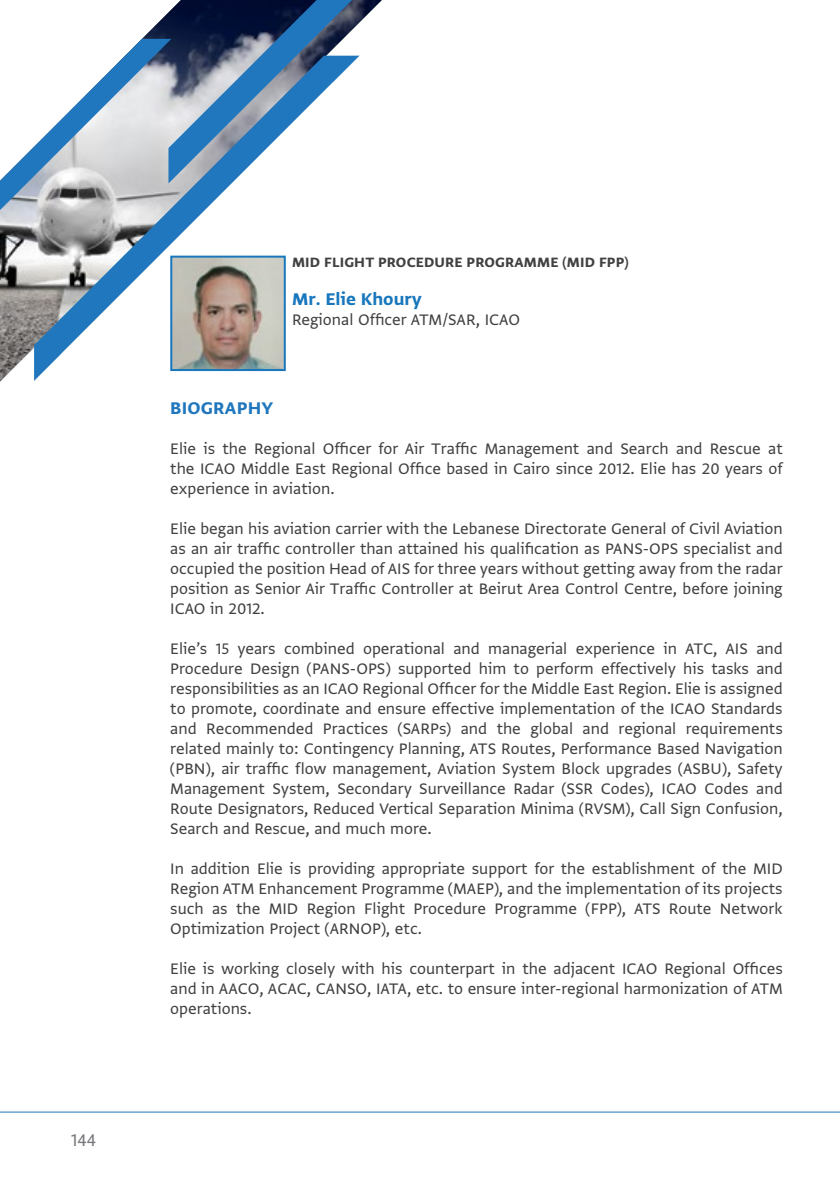
<style>
.page{position:relative;width:840px;height:1191px;background:#fff}
.page>*{position:absolute;margin:0;border:0;box-sizing:border-box;transform-origin:0 0}
.t1{font:700 20px "Greta Arabic AR+LT";color:#1877bd}
.t2{font:700 20px "Greta Arabic AR+LT";letter-spacing:.01em;color:#2077bd}
.t3{font:20px "Greta Arabic AR+LT";color:#77787b}
.t4{font:18px/20px "Greta Arabic AR+LT";color:#414042;text-align:justify}
.t5{font:700 16px "Greta Arabic AR+LT";letter-spacing:.01em;color:#414042}
</style>
<div class="page">
<img style="left:0;top:0;width:382px;height:382px">
<svg style="left:34px;top:214px;width:325px;height:167px"></svg>
<svg style="left:0;top:0;width:380px;height:214px"></svg>
<svg style="left:0;top:1111px;width:839px;height:1px"></svg>
<img style="left:173px;top:259px;width:109px;height:109px">
<div style="left:170px;top:256px;width:115px;height:115px;border:2px solid #1877bd"></div>
<p class="t3" style="left:71px;top:1121px;width:27px">144</p>
<p class="t5" style="left:292px;top:248px;width:338px">MID FLIGHT PROCEDURE PROGRAMME (MID FPP)</p>
<p class="t1" style="left:292px;top:281px;width:131px">Mr. Elie Khoury</p>
<p class="t4" style="left:292px;top:308px;width:229px">Regional Officer ATM/SAR, ICAO</p>
<p class="t2" style="left:170px;top:390px;width:104px">BIOGRAPHY</p>
<p class="t4" style="left:170px;top:437px;width:613px">Elie is the Regional Officer for Air Traffic Management and Search and Rescue at the ICAO Middle East Regional Office based in Cairo since 2012. Elie has 20 years of experience in aviation.</p>
<p class="t4" style="left:170px;top:517px;width:613px">Elie began his aviation carrier with the Lebanese Directorate General of Civil Aviation as an air traffic controller than attained his qualification as PANS-OPS specialist and occupied the position Head of AIS for three years without getting away from the radar position as Senior Air Traffic Controller at Beirut Area Control Centre, before joining ICAO in 2012.</p>
<p class="t4" style="left:170px;top:637px;width:613px">Elie’s 15 years combined operational and managerial experience in ATC, AIS and Procedure Design (PANS-OPS) supported him to perform effectively his tasks and responsibilities as an ICAO Regional Officer for the Middle East Region. Elie is assigned to promote, coordinate and ensure effective implementation of the ICAO Standards and Recommended Practices (SARPs) and the global and regional requirements related mainly to: Contingency Planning, ATS Routes, Performance Based Navigation (PBN), air traffic flow management, Aviation System Block upgrades (ASBU), Safety Management System, Secondary Surveillance Radar (SSR Codes), ICAO Codes and Route Designators, Reduced Vertical Separation Minima (RVSM), Call Sign Confusion, Search and Rescue, and much more.</p>
<p class="t4" style="left:170px;top:857px;width:613px">In addition Elie is providing appropriate support for the establishment of the MID Region ATM Enhancement Programme (MAEP), and the implementation of its projects such as the MID Region Flight Procedure Programme (FPP), ATS Route Network Optimization Project (ARNOP), etc.</p>
<p class="t4" style="left:170px;top:957px;width:613px">Elie is working closely with his counterpart in the adjacent ICAO Regional Offices and in AACO, ACAC, CANSO, IATA, etc. to ensure inter-regional harmonization of ATM operations.</p>
</div>
